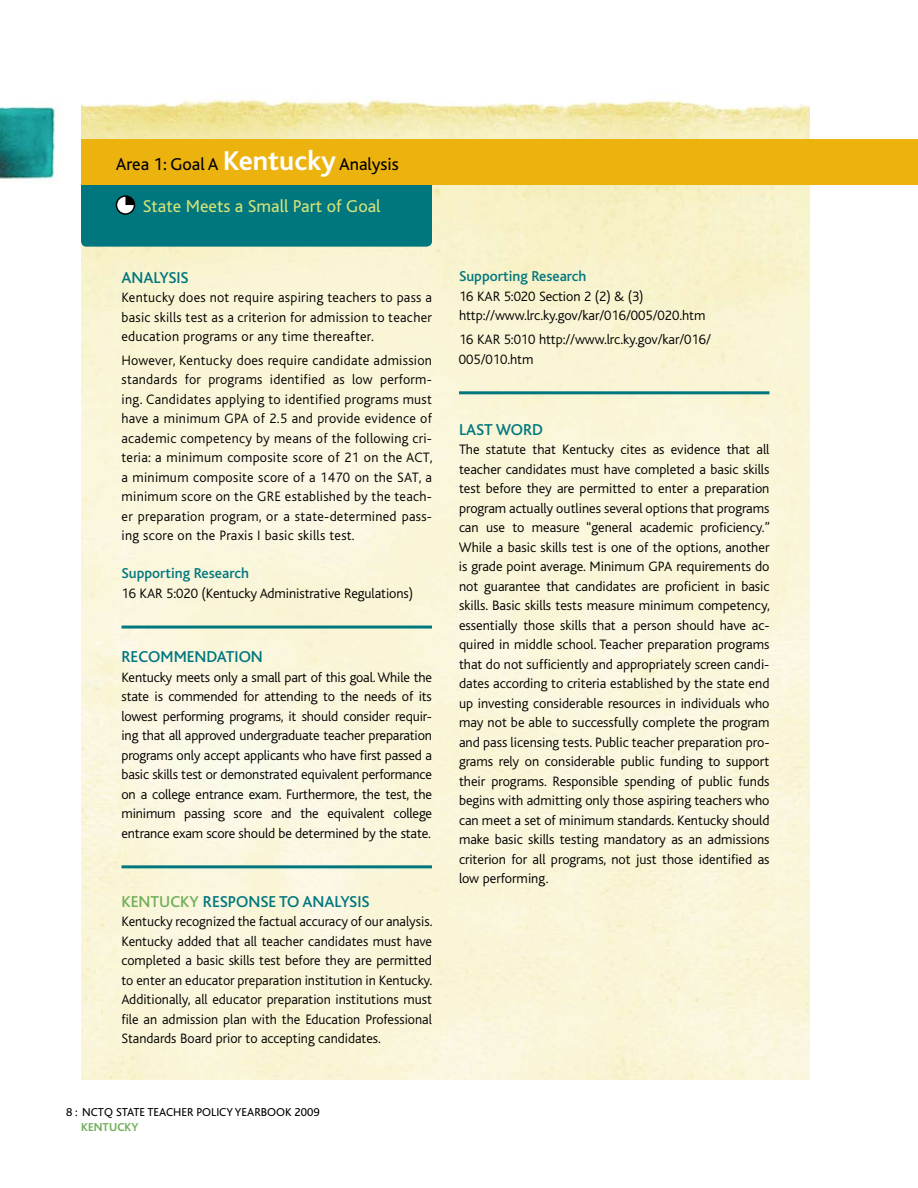
<style>
.page{position:relative;width:918px;height:1188px;background:#fff}
.page>*{position:absolute;margin:0;border:0;box-sizing:border-box;transform-origin:0 0}
.t1{font:18px "Bliss";color:#000}
.t2{font:18px "Bliss";color:#d3e279}
.t3{font:500 16.5px "Bliss";color:#00767e}
.t4{font:500 15px "Bliss";color:#00767e}
.t5{font:300 14.25px/19.5px "Bliss";color:#000;text-align:justify}
.t6{font:12px "Bliss";color:#000}
.t7{font:700 12px "Bliss";color:#71ae5b}
.s1{font-weight:700;font-size:28.5px;color:#fff}
.s2{color:#71ae5b}
</style>
<div class="page">
<img style="left:0;top:106px;width:59px;height:73px">
<img style="left:81px;top:95px;width:729px;height:985px">
<hr style="left:459px;top:391px;width:311px;height:3px;background:#00767e">
<hr style="left:122px;top:626px;width:310px;height:3px;background:#00767e">
<hr style="left:122px;top:865px;width:310px;height:3px;background:#00767e">
<div style="left:81px;top:159px;width:351px;height:88px;background:#00767e;border-radius:5px"></div>
<div style="left:81px;top:140px;width:837px;height:45px;background:#ecb30f"></div>
<div style="left:116px;top:195px;width:19px;height:20px;border:3px solid #000;border-radius:50%"></div>
<svg style="left:117px;top:197px;width:17px;height:16px"></svg>
<p class="t1" style="left:116px;top:154px;width:285px">area 1: Goal a <span class="s1">Kentucky</span> analysis</p>
<p class="t2" style="left:143px;top:196px;width:239px">State Meets a Small Part of Goal</p>
<p class="t3" style="left:122px;top:269px;width:69px">ANALYSIS</p>
<p class="t5" style="left:122px;top:288px;width:312px">Kentucky does not require aspiring teachers to pass a basic skills test as a criterion for admission to teacher education programs or any time thereafter.</p>
<p class="t5" style="left:122px;top:351px;width:313px">However, Kentucky does require candidate admission standards for programs identified as low perform&shy;ing. Candidates applying to identified programs must have a minimum GPA of 2.5 and provide evidence of academic competency by means of the following cri&shy;teria: a minimum composite score of 21 on the ACT, a minimum composite score of a 1470 on the SAT, a minimum score on the GRE established by the teach&shy;er preparation program, or a state-determined pass&shy;ing score on the Praxis I basic skills test.</p>
<p class="t4" style="left:122px;top:566px;width:129px">SUPPORTING RESEARCH</p>
<p class="t5" style="left:122px;top:584px;width:293px">16 KAR 5:020 (Kentucky Administrative Regulations)</p>
<p class="t3" style="left:122px;top:648px;width:143px">RECOMMENDATION</p>
<p class="t5" style="left:122px;top:668px;width:312px">Kentucky meets only a small part of this goal. While the state is commended for attending to the needs of its lowest performing programs, it should consider requir&shy;ing that all approved undergraduate teacher preparation programs only accept applicants who have first passed a basic skills test or demonstrated equivalent performance on a college entrance exam. Furthermore, the test, the minimum passing score and the equivalent college entrance exam score should be determined by the state.</p>
<p class="t3" style="left:122px;top:893px;width:250px"><span class="s2">KENTUCKY</span> RESPONSE TO ANALYSIS</p>
<p class="t5" style="left:121px;top:912px;width:313px">Kentucky recognized the factual accuracy of our analysis.<br>Kentucky added that all teacher candidates must have completed a basic skills test before they are permitted to enter an educator preparation institution in Kentucky.<br>Additionally, all educator preparation institutions must file an admission plan with the Education Professional Standards Board prior to accepting candidates.</p>
<p class="t6" style="left:66px;top:1106px;width:255px">8 : nctq State teacher Policy yearbook 2009</p>
<p class="t7" style="left:81px;top:1120px;width:59px">KentucKy</p>
<p class="t4" style="left:459px;top:269px;width:129px">SUPPORTING RESEARCH</p>
<p class="t5" style="left:459px;top:287px;width:248px">16 KAR 5:020 Section 2 (2) &amp; (3) http://www.lrc.ky.gov/kar/016/005/020.htm</p>
<p class="t5" style="left:459px;top:330px;width:254px">16 KAR 5:010 http://www.lrc.ky.gov/kar/016/<br>005/010.htm</p>
<p class="t3" style="left:459px;top:421px;width:85px">LAST WORD</p>
<p class="t5" style="left:459px;top:440px;width:313px">The statute that Kentucky cites as evidence that all teacher candidates must have completed a basic skills test before they are permitted to enter a preparation program actually outlines several options that programs can use to measure “general academic proficiency.” While a basic skills test is one of the options, another is grade point average. Minimum GPA requirements do not guarantee that candidates are proficient in basic skills. Basic skills tests measure minimum competency, essentially those skills that a person should have ac&shy;quired in middle school. Teacher preparation programs that do not sufficiently and appropriately screen candi&shy;dates according to criteria established by the state end up investing considerable resources in individuals who may not be able to successfully complete the program and pass licensing tests. Public teacher preparation pro&shy;grams rely on considerable public funding to support their programs. Responsible spending of public funds begins with admitting only those aspiring teachers who can meet a set of minimum standards. Kentucky should make basic skills testing mandatory as an admissions criterion for all programs, not just those identified as low performing.</p>
</div>
